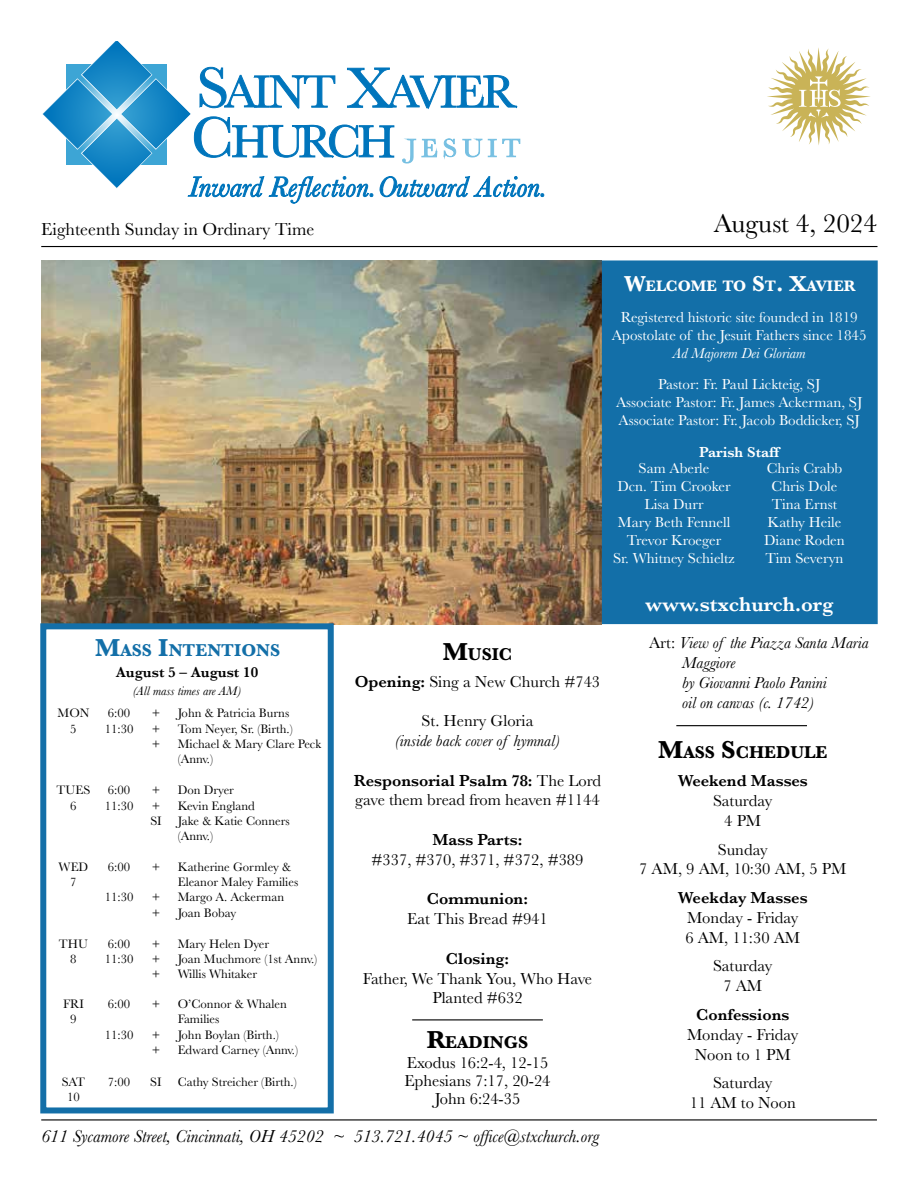
<style>
.page{position:relative;width:918px;height:1188px;background:#fff}
.page>*{position:absolute;margin:0;border:0;box-sizing:border-box;transform-origin:0 0}
.t1{font:27px "Baskerville";color:#000}
.t2{font:600 21px "Baskerville";color:#fff}
.t3{font:italic 18px "Baskerville";color:#000}
.t4{font:18px "Baskerville";color:#000}
.t5{font:700 17.85px "Baskerville";color:#000}
.t6{font:700 17.85px "Baskerville";color:#136fa8}
.t7{font:16.5px/19.8px "Baskerville";color:#000;text-align:center}
.t8{font:italic 16.5px/19.8px "Baskerville";color:#000}
.t9{font:600 16.5px "Baskerville";color:#000}
.t10{font:700 15.75px "Baskerville";color:#fff}
.t11{font:15px/18px "Baskerville";color:#fff;text-align:center}
.t12{font:italic 15px "Baskerville";color:#fff}
.t13{font:600 15px "Baskerville";color:#000}
.t14{font:600 15px "Baskerville";color:#fff}
.t15{font:12.75px/15.3px "Baskerville";color:#000}
.t16{font:italic 12.75px "Baskerville";color:#000}
.s1{font-size:22.5px}
.s2{font-size:25.5px}
.s3{font-weight:600}
.s4{font-style:normal}
</style>
<div class="page">
<img style="left:41px;top:260px;width:561px;height:364px">
<div style="left:602px;top:260px;width:276px;height:364px;background:#136fa8;border:2px solid #136fa8"></div>
<svg style="left:42px;top:41px;width:502px;height:162px"></svg>
<hr style="left:41px;top:246px;width:837px;height:1px;background:#000">
<hr style="left:41px;top:1119px;width:836px;height:1px;background:#000">
<svg style="left:767px;top:48px;width:103px;height:97px"></svg>
<div style="left:40px;top:623px;width:294px;height:490px;background:#fff;border:6px solid #136fa8"></div>
<hr style="left:412px;top:1019px;width:131px;height:1px;background:#000">
<hr style="left:676px;top:725px;width:131px;height:1px;background:#000">
<h3 class="t4" style="left:41px;top:218px;width:275px">Eighteenth Sunday in Ordinary Time</h3>
<h1 class="t1" style="left:714px;top:206px;width:165px">August 4, 2024</h1>
<p class="t10" style="left:624px;top:275px;width:233px"><span class="s1">W</span>ELCOME TO <span class="s1">S</span>T<span class="s1">. X</span>AVIER</p>
<p class="t11" style="left:612px;top:308px;width:256px">Registered historic site founded in 1819<br>Apostolate of the Jesuit Fathers since 1845</p>
<p class="t12" style="left:673px;top:343px;width:134px">Ad Majorem Dei Gloriam</p>
<h3 class="t6" style="left:95px;top:638px;width:185px"><span class="s2">M</span>ASS <span class="s2">I</span>NTENTIONS</h3>
<p class="t13" style="left:116px;top:662px;width:144px">August 5 – August 10</p>
<p class="t16" style="left:133px;top:682px;width:110px">(All mass times are AM)</p>
<p class="t15" style="left:58px;top:706px;width:33px;text-align:center">MON<br>5</p>
<p class="t15" style="left:105px;top:706px;width:30px">6:00<br>11:30</p>
<p class="t15" style="left:152px;top:706px;width:10px;text-align:justify">+ + +</p>
<p class="t15" style="left:178px;top:706px;width:145px">John &amp; Patricia Burns<br>Tom Neyer, Sr. (Birth.)<br>Michael &amp; Mary Clare Peck (Annv.)</p>
<p class="t15" style="left:57px;top:783px;width:35px;text-align:center">TUES<br>6</p>
<p class="t15" style="left:105px;top:783px;width:30px">6:00<br>11:30</p>
<p class="t15" style="left:150px;top:783px;width:13px;text-align:justify">+ + SI</p>
<p class="t15" style="left:178px;top:783px;width:114px">Don Dryer<br>Kevin England<br>Jake &amp; Katie Conners (Annv.)</p>
<p class="t15" style="left:59px;top:859px;width:31px;text-align:center">WED<br>7</p>
<p class="t15" style="left:108px;top:859px;width:24px">6:00</p>
<p class="t15" style="left:105px;top:890px;width:30px">11:30</p>
<p class="t15" style="left:178px;top:859px;width:122px">Katherine Gormley &amp;<br>Eleanor Maley Families<br>Margo A. Ackerman<br>Joan Bobay</p>
<p class="t15" style="left:152px;top:859px;width:10px">+</p>
<p class="t15" style="left:152px;top:890px;width:10px">+ +</p>
<p class="t15" style="left:59px;top:936px;width:30px;text-align:center">THU<br>8</p>
<p class="t15" style="left:105px;top:936px;width:30px">6:00<br>11:30</p>
<p class="t15" style="left:152px;top:936px;width:10px;text-align:justify">+ + +</p>
<p class="t15" style="left:178px;top:936px;width:141px">Mary Helen Dyer<br>Joan Muchmore (1st Annv.)<br>Willis Whitaker</p>
<p class="t15" style="left:63px;top:996px;width:22px;text-align:center">FRI<br>9</p>
<p class="t15" style="left:108px;top:996px;width:24px">6:00</p>
<p class="t15" style="left:105px;top:1027px;width:30px">11:30</p>
<p class="t15" style="left:178px;top:996px;width:122px">O’Connor &amp; Whalen<br>Families<br>John Boylan (Birth.)<br>Edward Carney (Annv.)</p>
<p class="t15" style="left:152px;top:996px;width:10px">+</p>
<p class="t15" style="left:152px;top:1027px;width:10px">+ +</p>
<p class="t15" style="left:62px;top:1075px;width:25px;text-align:center">SAT<br>10</p>
<p class="t15" style="left:108px;top:1075px;width:24px">7:00</p>
<p class="t15" style="left:150px;top:1075px;width:13px">SI</p>
<p class="t15" style="left:178px;top:1075px;width:121px">Cathy Streicher (Birth.)</p>
<h3 class="t5" style="left:443px;top:642px;width:71px"><span class="s2">M</span>USIC</h3>
<p class="t7" style="left:355px;top:672px;width:247px"><span class="s3">Opening:</span> Sing a New Church #743</p>
<p class="t7" style="left:422px;top:711px;width:113px">St. Henry Gloria</p>
<p class="t8" style="left:395px;top:731px;width:167px">(inside back cover of hymnal)</p>
<p class="t7" style="left:354px;top:771px;width:249px;text-align:left"><span class="s3">Responsorial Psalm 78:</span> The Lord gave them bread from heaven #1144</p>
<p class="t9" style="left:433px;top:828px;width:91px">Mass Parts:</p>
<p class="t7" style="left:372px;top:850px;width:213px">#337, #370, #371, #372, #389</p>
<p class="t9" style="left:427px;top:887px;width:103px">Communion:</p>
<p class="t7" style="left:407px;top:909px;width:142px">Eat This Bread #941</p>
<p class="t9" style="left:446px;top:947px;width:65px">Closing:</p>
<p class="t7" style="left:363px;top:969px;width:231px">Father, We Thank You, Who Have<br>Planted #632</p>
<h3 class="t5" style="left:427px;top:1030px;width:101px"><span class="s2">R</span>EADINGS</h3>
<p class="t7" style="left:405px;top:1054px;width:147px;line-height:18px">Exodus 16:2-4, 12-15<br>Ephesians 7:17, 20-24<br>John 6:24-35</p>
<h3 class="t3" style="left:41px;top:1124px;width:559px">611 Sycamore Street, Cincinnati, OH 45202 ~ 513.721.4045 ~ office@stxchurch.org</h3>
<p class="t11" style="left:616px;top:376px;width:248px">Pastor: Fr. Paul Lickteig, SJ<br>Associate Pastor: Fr. James Ackerman, SJ<br>Associate Pastor: Fr. Jacob Boddicker, SJ</p>
<p class="t14" style="left:699px;top:442px;width:83px">Parish Staff</p>
<p class="t11" style="left:613px;top:460px;width:123px">Sam Aberle<br>Dcn. Tim Crooker<br>Lisa Durr<br>Mary Beth Fennell<br>Trevor Kroeger<br>Sr. Whitney Schieltz</p>
<p class="t11" style="left:764px;top:460px;width:82px">Chris Crabb<br>Chris Dole<br>Tina Ernst<br>Kathy Heile<br>Diane Roden<br>Tim Severyn</p>
<h2 class="t2" style="left:645px;top:589px;width:190px">www.stxchurch.org</h2>
<p class="t8" style="left:682px;top:633px;width:188px;text-indent:-33px"><span class="s4">Art:</span> View of the Piazza Santa Maria<br>Maggiore<br>by Giovanni Paolo Panini<br>oil on canvas (c. 1742)</p>
<h3 class="t5" style="left:658px;top:740px;width:171px"><span class="s2">M</span>ASS <span class="s2">S</span>CHEDULE</h3>
<p class="t9" style="left:678px;top:769px;width:132px">Weekend Masses</p>
<p class="t7" style="left:713px;top:791px;width:61px">Saturday<br>4 PM</p>
<p class="t7" style="left:639px;top:840px;width:209px">Sunday<br>7 AM, 9 AM, 10:30 AM, 5 PM</p>
<p class="t9" style="left:678px;top:886px;width:131px">Weekday Masses</p>
<p class="t7" style="left:685px;top:908px;width:116px;text-align:left">Monday - Friday<br>6 AM, 11:30 AM</p>
<p class="t7" style="left:713px;top:957px;width:61px">Saturday<br>7 AM</p>
<p class="t9" style="left:696px;top:1003px;width:95px">Confessions</p>
<p class="t7" style="left:687px;top:1025px;width:113px">Monday - Friday<br>Noon to 1 PM</p>
<p class="t7" style="left:690px;top:1073px;width:108px">Saturday<br>11 AM to Noon</p>
</div>
